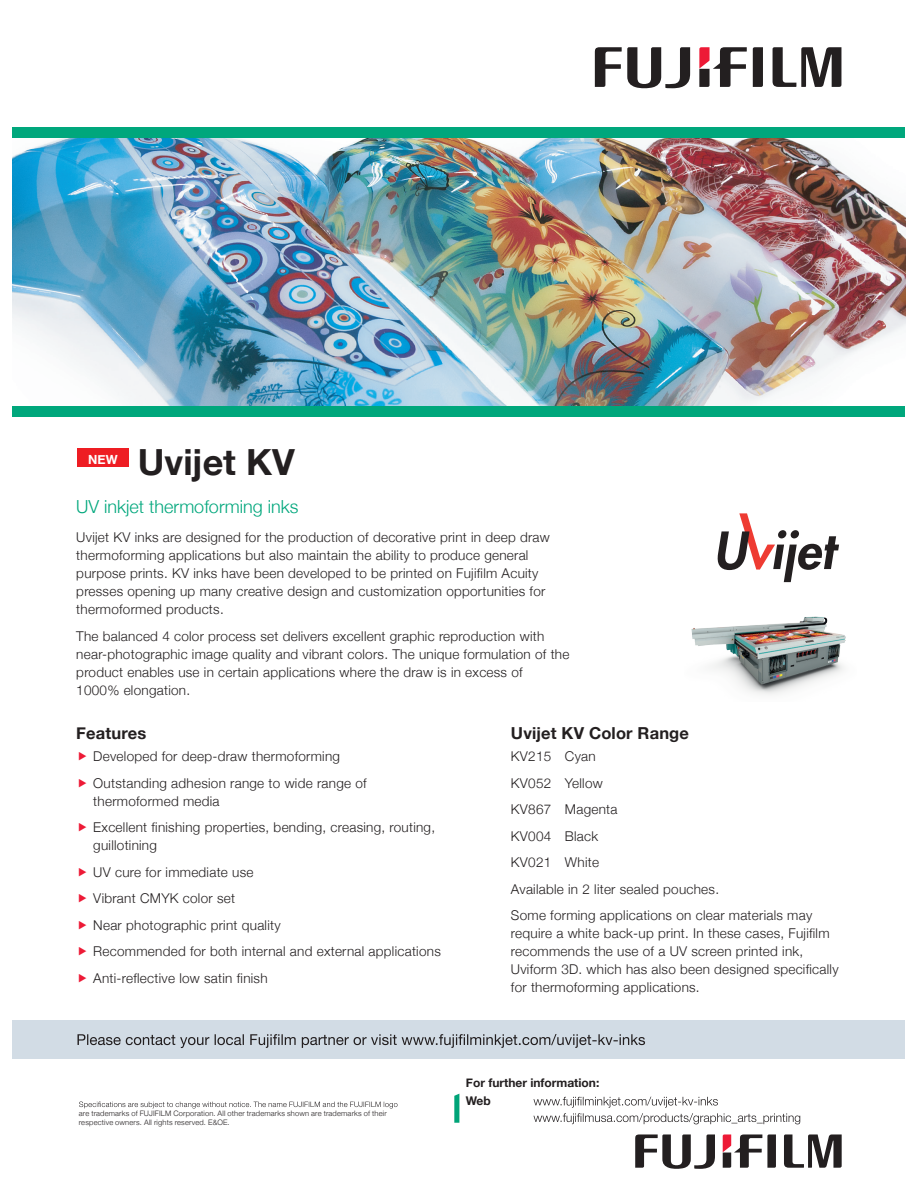
<style>
.page{position:relative;width:918px;height:1188px;background:#fff}
.page>*{position:absolute;margin:0;border:0;box-sizing:border-box;transform-origin:0 0}
.t1{font:700 36px "Helvetica Neue";color:#231f20}
.t2{font:300 18px "Helvetica Neue";color:#00a77c}
.t3{font:700 16.5px "Helvetica Neue";letter-spacing:.01em;color:#231f20}
.t4{font:300 13.5px/26.5px "Helvetica Neue";letter-spacing:.02em;color:#231f20}
.t5{font:700 12.6px "Helvetica Neue";color:#fff}
.t6{font:700 12px/18.6px "Helvetica Neue";color:#231f20}
.t7{font:300 7.5px/9px "Helvetica Neue";letter-spacing:.025em;color:#231f20}
</style>
<div class="page">
<img style="left:691px;top:616px;width:155px;height:79px">
<svg style="left:753px;top:47px;width:10px;height:40px"></svg>
<svg style="left:773px;top:47px;width:68px;height:40px"></svg>
<svg style="left:595px;top:47px;width:95px;height:42px"></svg>
<svg style="left:699px;top:47px;width:48px;height:40px"></svg>
<svg style="left:718px;top:513px;width:121px;height:69px"></svg>
<div style="left:13px;top:1020px;width:892px;height:39px;background:#d2dce5"></div>
<svg style="left:77px;top:1034px;width:568px;height:14px"></svg>
<svg style="left:533px;top:1097px;width:267px;height:27px"></svg>
<svg style="left:454px;top:1094px;width:5px;height:29px"></svg>
<div style="left:77px;top:448px;width:52px;height:19px;background:#ee1d23"></div>
<img style="left:13px;top:138px;width:892px;height:268px">
<div style="left:13px;top:406px;width:892px;height:11px;background:#00a77c"></div>
<div style="left:13px;top:127px;width:892px;height:11px;background:#00a77c"></div>
<svg style="left:784px;top:1134px;width:58px;height:34px"></svg>
<svg style="left:635px;top:1134px;width:80px;height:35px"></svg>
<svg style="left:723px;top:1134px;width:53px;height:34px"></svg>
<svg style="left:79px;top:1102px;width:318px;height:7px"></svg>
<p class="t5" style="left:88px;top:452px;width:31px">NEW</p>
<h1 class="t1" style="left:138px;top:440px;width:158px">Uvijet KV</h1>
<h2 class="t2" style="left:76px;top:496px;width:224px">UV inkjet thermoforming inks</h2>
<p class="t4" style="left:76px;top:528px;width:475px;line-height:18px">Uvijet KV inks are designed for the production of decorative print in deep draw thermoforming applications but also maintain the ability to produce general purpose prints. KV inks have been developed to be printed on Fujifilm Acuity presses opening up many creative design and customization opportunities for thermoformed products.</p>
<p class="t4" style="left:76px;top:627px;width:495px;line-height:18px">The balanced 4 color process set delivers excellent graphic reproduction with near-photographic image quality and vibrant colors. The unique formulation of the product enables use in certain applications where the draw is in excess of<br>1000% elongation.</p>
<p class="t3" style="left:76px;top:723px;width:71px">Features</p>
<p class="t4" style="left:93px;top:743px;width:275px">Developed for deep-draw thermoforming<br>Outstanding adhesion range to wide range of</p>
<p class="t4" style="left:93px;top:787px;width:343px">thermoformed media<br>Excellent finishing properties, bending, creasing, routing,</p>
<p class="t4" style="left:93px;top:832px;width:349px">guillotining<br>UV cure for immediate use<br>Vibrant CMYK color set<br>Near photographic print quality<br>Recommended for both internal and external applications<br>Anti-reflective low satin finish</p>
<p class="t3" style="left:511px;top:723px;width:180px">Uvijet KV Color Range</p>
<p class="t4" style="left:511px;top:743px;width:303px">KV215 Cyan<br>KV052 Yellow<br>KV867 Magenta<br>KV004 Black<br>KV021 White<br>Available in 2 liter sealed pouches.<br>Some forming applications on clear materials may</p>
<p class="t4" style="left:511px;top:924px;width:329px;line-height:18px">require a white back-up print. In these cases, Fujifilm recommends the use of a UV screen printed ink, Uviform 3D. which has also been designed specifically for thermoforming applications.</p>
<p class="t7" style="left:79px;top:1109px;width:309px">are trademarks of FUJIFILM Corporation. All other trademarks shown are trademarks of their respective owners. All rights reserved. E&amp;OE.</p>
<p class="t6" style="left:466px;top:1073px;width:135px">For further information:<br>Web</p>
</div>
